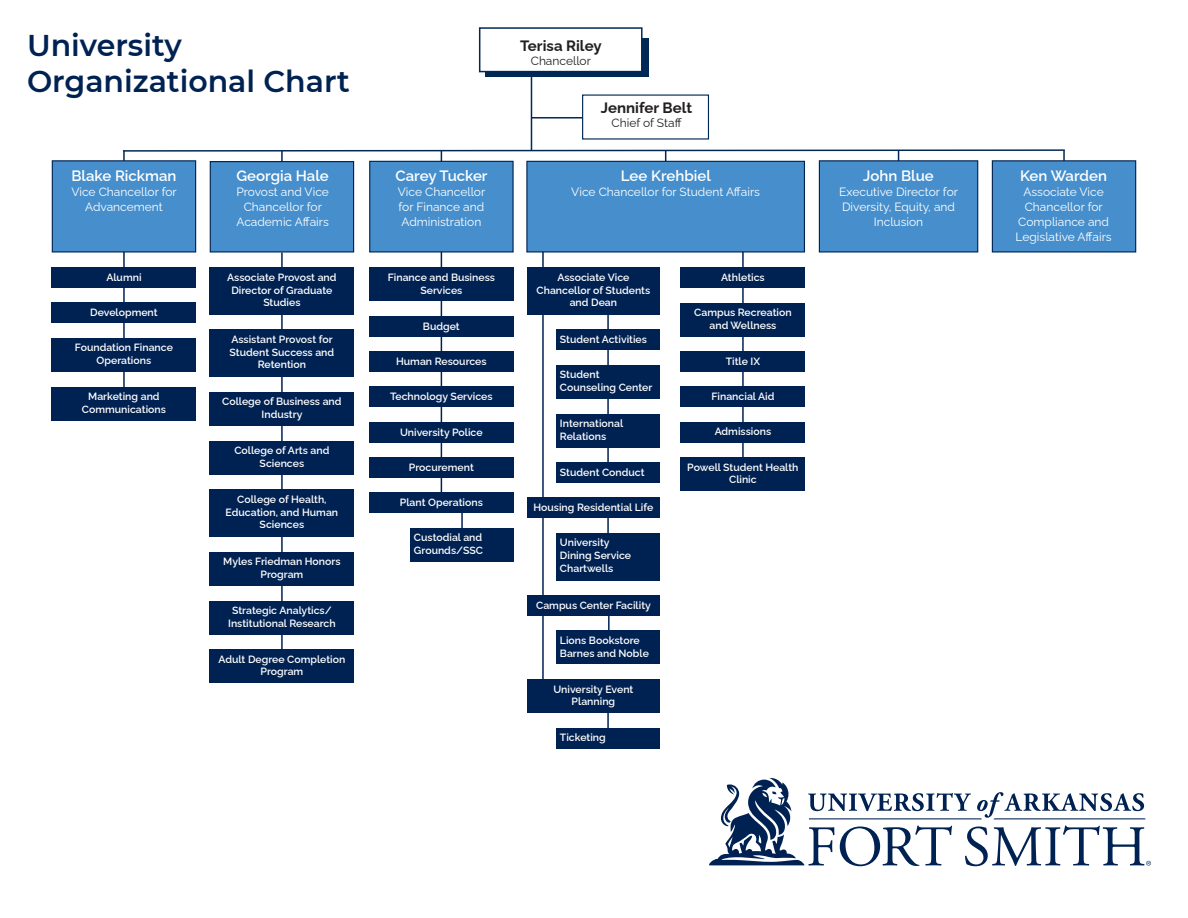
<style>
.page{position:relative;width:1188px;height:918px;background:#fff}
.page>*{position:absolute;margin:0;border:0;box-sizing:border-box;transform-origin:0 0}
.t1{font:600 30px/36px "Montserrat";color:#002252}
.t2{font:600 15px "Raleway";color:#fff}
.t3{font:700 15px "Raleway";color:#231f20}
.t4{font:12px/15px "Raleway";color:#fff;text-align:center}
.t5{font:12px "Raleway";color:#231f20}
.t6{font:600 10.5px/12.6px "Raleway";color:#fff;text-align:center}
</style>
<div class="page">
<hr style="left:542px;top:248px;width:2px;height:455px;background:#002252">
<hr style="left:742px;top:247px;width:2px;height:227px;background:#002252">
<hr style="left:607px;top:284px;width:2px;height:191px;background:#002252">
<hr style="left:607px;top:515px;width:2px;height:56px;background:#002252">
<hr style="left:461px;top:500px;width:2px;height:56px;background:#002252">
<hr style="left:608px;top:607px;width:2px;height:46px;background:#002252">
<hr style="left:607px;top:686px;width:2px;height:58px;background:#002252">
<hr style="left:281px;top:253px;width:2px;height:413px;background:#002252">
<div style="left:485px;top:39px;width:163px;height:38px;background:#002855"></div>
<div style="left:479px;top:27px;width:164px;height:45px;background:#fff;border:2px solid #002855"></div>
<hr style="left:531px;top:72px;width:1px;height:79px;background:#002855">
<hr style="left:532px;top:117px;width:50px;height:2px;background:#002855">
<hr style="left:123px;top:251px;width:2px;height:163px;background:#002252">
<div style="left:52px;top:160px;width:144px;height:93px;background:#468fcc;border:1px solid #002252"></div>
<div style="left:52px;top:303px;width:144px;height:20px;background:#002252"></div>
<div style="left:52px;top:338px;width:144px;height:34px;background:#002252"></div>
<div style="left:52px;top:387px;width:144px;height:34px;background:#002252"></div>
<div style="left:52px;top:268px;width:144px;height:20px;background:#002252"></div>
<hr style="left:441px;top:236px;width:1px;height:262px;background:#002252">
<div style="left:210px;top:268px;width:144px;height:47px;background:#002252"></div>
<div style="left:527px;top:268px;width:133px;height:47px;background:#002252"></div>
<div style="left:681px;top:268px;width:124px;height:20px;background:#002252"></div>
<div style="left:369px;top:268px;width:145px;height:33px;background:#002252"></div>
<div style="left:210px;top:392px;width:144px;height:34px;background:#002252"></div>
<div style="left:556px;top:365px;width:104px;height:34px;background:#002252"></div>
<div style="left:681px;top:352px;width:124px;height:20px;background:#002252"></div>
<div style="left:369px;top:493px;width:145px;height:20px;background:#002252"></div>
<div style="left:210px;top:649px;width:144px;height:34px;background:#002252"></div>
<div style="left:556px;top:463px;width:104px;height:20px;background:#002252"></div>
<div style="left:681px;top:387px;width:124px;height:20px;background:#002252"></div>
<div style="left:369px;top:387px;width:145px;height:20px;background:#002252"></div>
<div style="left:369px;top:457px;width:145px;height:21px;background:#002252"></div>
<div style="left:210px;top:601px;width:144px;height:33px;background:#002252"></div>
<div style="left:527px;top:595px;width:133px;height:21px;background:#002252"></div>
<div style="left:556px;top:631px;width:104px;height:33px;background:#002252"></div>
<div style="left:527px;top:679px;width:133px;height:34px;background:#002252"></div>
<div style="left:556px;top:728px;width:104px;height:20px;background:#002252"></div>
<div style="left:210px;top:490px;width:144px;height:47px;background:#002252"></div>
<div style="left:556px;top:330px;width:104px;height:20px;background:#002252"></div>
<div style="left:681px;top:303px;width:124px;height:34px;background:#002252"></div>
<div style="left:369px;top:316px;width:145px;height:21px;background:#002252"></div>
<div style="left:210px;top:441px;width:144px;height:34px;background:#002252"></div>
<div style="left:556px;top:414px;width:104px;height:34px;background:#002252"></div>
<div style="left:369px;top:351px;width:145px;height:21px;background:#002252"></div>
<div style="left:210px;top:330px;width:144px;height:47px;background:#002252"></div>
<div style="left:556px;top:533px;width:104px;height:47px;background:#002252"></div>
<div style="left:681px;top:457px;width:124px;height:34px;background:#002252"></div>
<div style="left:410px;top:528px;width:104px;height:34px;background:#002252"></div>
<div style="left:210px;top:552px;width:144px;height:34px;background:#002252"></div>
<div style="left:527px;top:498px;width:133px;height:20px;background:#002252"></div>
<div style="left:681px;top:422px;width:124px;height:20px;background:#002252"></div>
<div style="left:369px;top:422px;width:145px;height:20px;background:#002252"></div>
<div style="left:369px;top:161px;width:145px;height:92px;background:#468fcc;border:1px solid #002252"></div>
<div style="left:526px;top:161px;width:279px;height:92px;background:#468fcc;border:1px solid #002252"></div>
<div style="left:819px;top:160px;width:159px;height:93px;background:#468fcc;border:1px solid #002252"></div>
<div style="left:992px;top:160px;width:144px;height:93px;background:#468fcc;border:1px solid #002252"></div>
<div style="left:210px;top:161px;width:144px;height:92px;background:#468fcc;border:1px solid #002252"></div>
<svg style="left:122px;top:149px;width:944px;height:13px"></svg>
<svg style="left:709px;top:778px;width:442px;height:88px"></svg>
<p class="t1" style="left:27px;top:26px;width:324px">University<br>Organizational Chart</p>
<p class="t2" style="left:72px;top:164px;width:106px">Blake Rickman</p>
<p class="t4" style="left:71px;top:183px;width:107px">Vice Chancellor for<br>Advancement</p>
<p class="t2" style="left:236px;top:164px;width:94px">Georgia Hale</p>
<p class="t4" style="left:236px;top:183px;width:94px">Provost and Vice<br>Chancellor for<br>Academic Affairs</p>
<p class="t2" style="left:396px;top:164px;width:94px">Carey Tucker</p>
<p class="t4" style="left:398px;top:183px;width:89px;text-align:justify">Vice Chancellor for Finance and Administration</p>
<p class="t3" style="left:520px;top:33px;width:83px">Terisa Riley</p>
<p class="t5" style="left:531px;top:51px;width:62px">Chancellor</p>
<p class="t3" style="left:601px;top:96px;width:93px">Jennifer Belt</p>
<p class="t5" style="left:612px;top:113px;width:72px">Chief of Staff</p>
<p class="t2" style="left:621px;top:164px;width:91px">Lee Krehbiel</p>
<p class="t4" style="left:571px;top:183px;width:190px">Vice Chancellor for Student Affairs</p>
<p class="t6" style="left:106px;top:270px;width:37px">Alumni</p>
<p class="t6" style="left:227px;top:270px;width:111px">Associate Provost and<br>Director of Graduate<br>Studies</p>
<p class="t6" style="left:537px;top:270px;width:115px">Associate Vice<br>Chancellor of Students and Dean</p>
<p class="t6" style="left:388px;top:270px;width:109px">Finance and Business</p>
<p class="t6" style="left:721px;top:270px;width:45px">Athletics</p>
<p class="t6" style="left:420px;top:282px;width:44px">Services</p>
<p class="t6" style="left:90px;top:305px;width:69px">Development</p>
<p class="t6" style="left:75px;top:340px;width:100px">Foundation Finance<br>Operations</p>
<p class="t6" style="left:82px;top:389px;width:86px">Marketing and<br>Communications</p>
<p class="t6" style="left:230px;top:332px;width:106px">Assistant Provost for<br>Student Success and<br>Retention</p>
<p class="t6" style="left:222px;top:394px;width:121px">College of Business and<br>Industry</p>
<p class="t6" style="left:234px;top:443px;width:97px">College of Arts and<br>Sciences</p>
<p class="t6" style="left:226px;top:492px;width:114px">College of Health,<br>Education, and Human<br>Sciences</p>
<p class="t6" style="left:223px;top:554px;width:119px">Myles Friedman Honors<br>Program</p>
<p class="t6" style="left:228px;top:603px;width:109px">Strategic Analytics/<br>Institutional Research</p>
<p class="t6" style="left:218px;top:652px;width:129px">Adult Degree Completion<br>Program</p>
<p class="t6" style="left:694px;top:305px;width:99px">Campus Recreation</p>
<p class="t6" style="left:423px;top:319px;width:38px">Budget</p>
<p class="t6" style="left:710px;top:318px;width:68px">and Wellness</p>
<p class="t6" style="left:396px;top:354px;width:92px">Human Resources</p>
<p class="t6" style="left:560px;top:332px;width:89px">Student Activities</p>
<p class="t6" style="left:726px;top:354px;width:36px">Title IX</p>
<p class="t6" style="left:560px;top:367px;width:94px;text-align:left">Student<br>Counseling Center</p>
<p class="t6" style="left:390px;top:389px;width:104px">Technology Services</p>
<p class="t6" style="left:712px;top:389px;width:64px">Financial Aid</p>
<p class="t6" style="left:560px;top:416px;width:65px;text-align:left">International<br>Relations</p>
<p class="t6" style="left:400px;top:424px;width:84px">University Police</p>
<p class="t6" style="left:715px;top:424px;width:58px">Admissions</p>
<p class="t6" style="left:409px;top:460px;width:67px">Procurement</p>
<p class="t6" style="left:560px;top:465px;width:86px">Student Conduct</p>
<p class="t6" style="left:687px;top:460px;width:113px">Powell Student Health<br>Clinic</p>
<p class="t6" style="left:400px;top:495px;width:84px">Plant Operations</p>
<p class="t6" style="left:534px;top:500px;width:121px">Housing Residential Life</p>
<p class="t6" style="left:414px;top:530px;width:71px;text-align:left">Custodial and<br>Grounds/SSC</p>
<p class="t6" style="left:560px;top:535px;width:73px;text-align:left">University<br>Dining Service</p>
<p class="t6" style="left:560px;top:560px;width:55px">Chartwells</p>
<p class="t6" style="left:536px;top:598px;width:116px">Campus Center Facility</p>
<p class="t6" style="left:560px;top:633px;width:81px">Lions Bookstore</p>
<p class="t6" style="left:560px;top:645px;width:90px">Barnes and Noble</p>
<p class="t6" style="left:553px;top:682px;width:81px">University Event<br>Planning</p>
<p class="t6" style="left:560px;top:730px;width:47px">Ticketing</p>
<p class="t2" style="left:863px;top:164px;width:72px">John Blue</p>
<p class="t4" style="left:839px;top:183px;width:120px">Executive Director for<br>Diversity, Equity, and<br>Inclusion</p>
<p class="t2" style="left:1020px;top:164px;width:88px">Ken Warden</p>
<p class="t4" style="left:1016px;top:183px;width:98px">Associate Vice<br>Chancellor for<br>Compliance and<br>Legislative Affairs</p>
</div>
